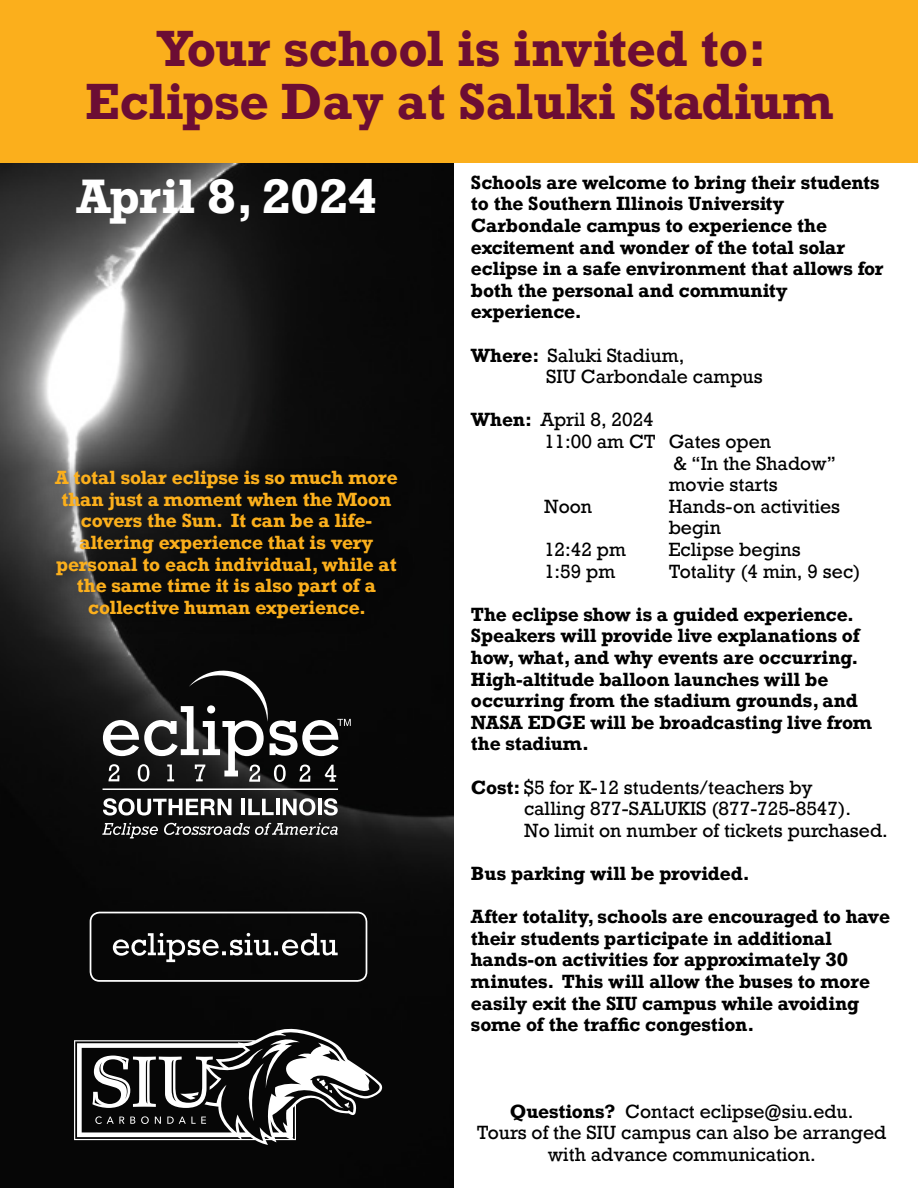
<style>
.page{position:relative;width:918px;height:1188px;background:#fff}
.page>*{position:absolute;margin:0;border:0;box-sizing:border-box;transform-origin:0 0}
.t1{font:700 47.85px/53.1px "Rockwell";color:#6c0d34;text-align:center}
.t2{font:700 45.45px "Rockwell";color:#fff}
.t3{font:700 18px/21.6px "Rockwell";letter-spacing:-.01em;color:#000}
.t4{font:18px/21.6px "Rockwell";color:#000}
.t5{font:700 18px/21.6px "Rockwell";color:#fbaf1c;text-align:center}
.s1{font-weight:700}
</style>
<div class="page">
<img style="left:0;top:163px;width:453px;height:1025px">
<svg style="left:103px;top:798px;width:128px;height:18px"></svg>
<hr style="left:241px;top:799px;width:4px;height:16px;background:#fff">
<svg style="left:248px;top:799px;width:26px;height:16px"></svg>
<hr style="left:276px;top:799px;width:3px;height:16px;background:#fff">
<svg style="left:283px;top:798px;width:32px;height:18px"></svg>
<hr style="left:318px;top:799px;width:4px;height:16px;background:#fff">
<svg style="left:324px;top:798px;width:14px;height:18px"></svg>
<svg style="left:102px;top:823px;width:56px;height:15px"></svg>
<svg style="left:164px;top:823px;width:174px;height:12px;background:#595959"></svg>
<hr style="left:103px;top:788px;width:235px;height:2px;background:#fff">
<svg style="left:103px;top:666px;width:248px;height:116px;background:#3c3c3c"></svg>
<svg style="left:113px;top:933px;width:225px;height:29px"></svg>
<div style="left:90px;top:912px;width:277px;height:70px;border:2px solid #fff;border-radius:9px"></div>
<svg style="left:74px;top:1020px;width:309px;height:125px"></svg>
<div style="left:0;top:0;width:918px;height:163px;background:#fbaf1c"></div>
<img style="left:26px;top:447px;width:403px;height:216px">
<h1 class="t1" style="left:85px;top:21px;width:750px">Your school is invited to:<br>Eclipse Day at Saluki Stadium</h1>
<h2 class="t2" style="left:77px;top:167px;width:301px">April 8, 2024</h2>
<p class="t5" style="left:55px;top:467px;width:344px">A total solar eclipse is so much more than just a moment when the Moon covers the Sun. It can be a life&shy;altering experience that is very personal to each individual, while at the same time it is also part of a collective human experience.</p>
<p class="t3" style="left:471px;top:171px;width:414px">Schools are welcome to bring their students to the Southern Illinois University Carbondale campus to experience the excitement and wonder of the total solar eclipse in a safe environment that allows for both the personal and community experience.</p>
<p class="t4" style="left:546px;top:345px;width:218px;text-indent:-75px"><span class="s1">Where:</span> Saluki Stadium,<br>SIU Carbondale campus</p>
<p class="t4" style="left:471px;top:409px;width:184px"><span class="s1">When:</span> April 8, 2024</p>
<p class="t4" style="left:544px;top:431px;width:229px">11:00 am CT Gates open</p>
<p class="t4" style="left:674px;top:453px;width:164px">&amp; “In the Shadow”</p>
<p class="t4" style="left:669px;top:474px;width:111px">movie starts</p>
<p class="t4" style="left:544px;top:496px;width:50px">Noon</p>
<p class="t4" style="left:669px;top:496px;width:173px">Hands-on activities begin</p>
<p class="t4" style="left:544px;top:539px;width:83px">12:42 pm</p>
<p class="t4" style="left:669px;top:539px;width:134px">Eclipse begins</p>
<p class="t4" style="left:544px;top:561px;width:73px">1:59 pm</p>
<p class="t4" style="left:669px;top:561px;width:193px">Totality (4 min, 9 sec)</p>
<p class="t3" style="left:471px;top:603px;width:403px">The eclipse show is a guided experience.<br>Speakers will provide live explanations of how, what, and why events are occurring.<br>High-altitude balloon launches will be occurring from the stadium grounds, and NASA EDGE will be broadcasting live from the stadium.</p>
<p class="t4" style="left:524px;top:777px;width:365px;text-indent:-53px"><span class="s1">Cost:</span> $5 for K-12 students/teachers by<br>calling 877-SALUKIS (877-725-8547).<br>No limit on number of tickets purchased.</p>
<p class="t3" style="left:471px;top:862px;width:280px">Bus parking will be provided.</p>
<p class="t3" style="left:471px;top:906px;width:420px">After totality, schools are encouraged to have their students participate in additional hands-on activities for approximately 30 minutes. This will allow the buses to more easily exit the SIU campus while avoiding some of the traffic congestion.</p>
<p class="t4" style="left:477px;top:1101px;width:411px;text-align:center"><span class="s1">Questions?</span> Contact eclipse@siu.edu.<br>Tours of the SIU campus can also be arranged with advance communication.</p>
</div>
